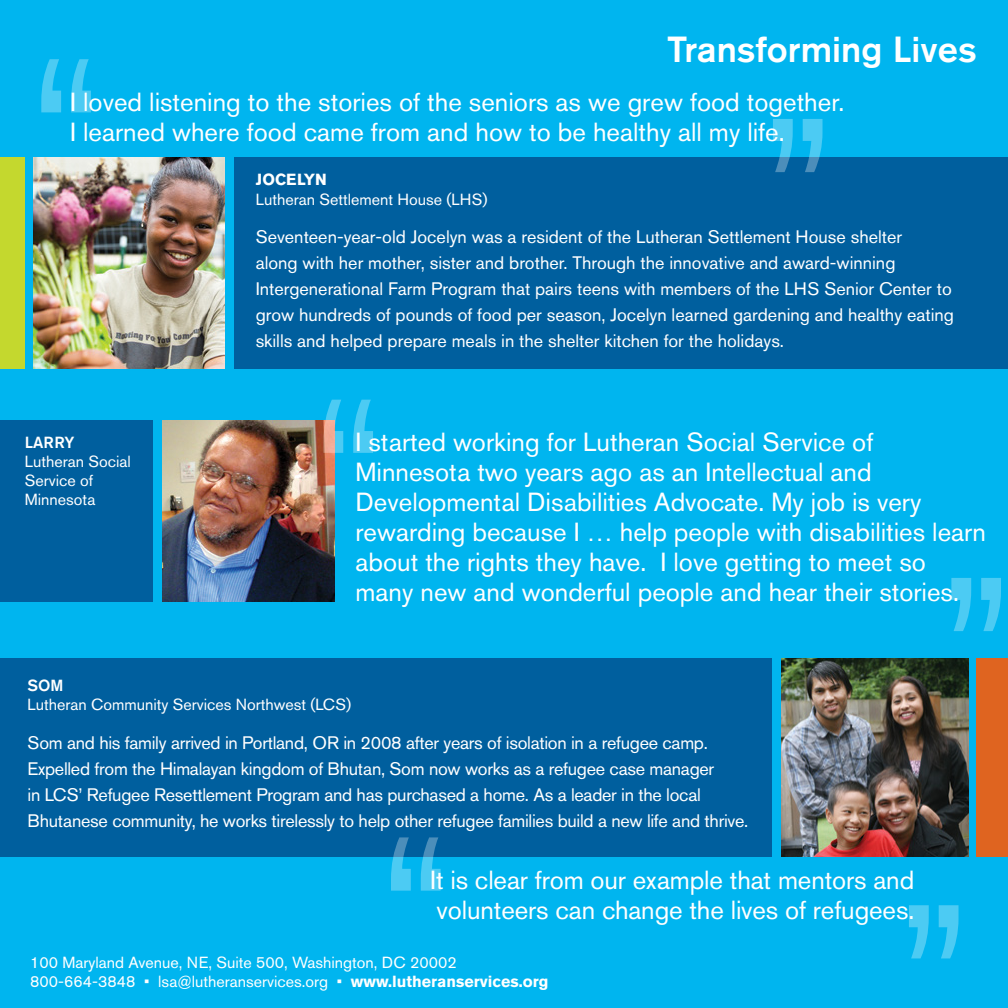
<style>
.page{position:relative;width:1008px;height:1008px;background:#00b5ef}
.page>*{position:absolute;margin:0;border:0;box-sizing:border-box;transform-origin:0 0}
.t1{font:200px "Akzidenz Grotesk BE";color:#fff}
.t2{font:500 36px "Akzidenz Grotesk BE";color:#fff}
.t3{font:26px/30px "Akzidenz Grotesk BE";color:#fff}
.t4{font:18px/26px "Akzidenz Grotesk BE";color:#fff}
.t5{font:16px/19.2px "Akzidenz Grotesk BE";color:#fff}
.t6{font:500 16px "Akzidenz Grotesk BE";color:#fff}
.t7{font:700 16px "Akzidenz Grotesk BE";color:#fff}
.s1{font-weight:700}
</style>
<div class="page">
<img style="left:34px;top:157px;width:191px;height:212px">
<div style="left:0;top:157px;width:24px;height:212px;background:#c4d82e"></div>
<div style="left:235px;top:157px;width:773px;height:212px;background:#005f9e"></div>
<img style="left:781px;top:658px;width:187px;height:198px">
<div style="left:977px;top:658px;width:31px;height:198px;background:#df6420"></div>
<div style="left:0;top:658px;width:772px;height:198px;background:#005f9e"></div>
<div style="left:0;top:420px;width:153px;height:181px;background:#005f9e"></div>
<img style="left:163px;top:420px;width:172px;height:181px">
<h2 class="t2" style="left:667px;top:27px;width:311px">Transforming Lives</h2>
<h1 class="t1" style="left:29px;top:12px;width:77px">“</h1>
<h3 class="t3" style="left:70px;top:86px;width:776px">I loved listening to the stories of the seniors as we grew food together.<br>I learned where food came from and how to be healthy all my life.</h3>
<h1 class="t1" style="left:760px;top:72px;width:76px">”</h1>
<p class="t7" style="left:256px;top:171px;width:73px">JOCELYN</p>
<p class="t5" style="left:256px;top:189px;width:233px">Lutheran Settlement House (LHS)</p>
<p class="t6" style="left:25px;top:432px;width:51px">LARRY</p>
<p class="t5" style="left:25px;top:451px;width:108px">Lutheran Social<br>Service of<br>Minnesota</p>
<p class="t4" style="left:256px;top:223px;width:700px">Seventeen-year-old Jocelyn was a resident of the Lutheran Settlement House shelter<br>along with her mother, sister and brother. Through the innovative and award-winning Intergenerational Farm Program that pairs teens with members of the LHS Senior Center to grow hundreds of pounds of food per season, Jocelyn learned gardening and healthy eating skills and helped prepare meals in the shelter kitchen for the holidays.</p>
<h1 class="t1" style="left:311px;top:352px;width:76px">“</h1>
<p class="t3" style="left:355px;top:427px;width:632px">I started working for Lutheran Social Service of Minnesota two years ago as an Intellectual and Developmental Disabilities Advocate. My job is very rewarding because I … help people with disabilities learn about the rights they have. I love getting to meet so many new and wonderful people and hear their stories.</p>
<h1 class="t1" style="left:939px;top:531px;width:76px">”</h1>
<p class="t6" style="left:28px;top:675px;width:37px">SOM</p>
<p class="t5" style="left:28px;top:695px;width:325px">Lutheran Community Services Northwest (LCS)</p>
<p class="t4" style="left:28px;top:730px;width:722px">Som and his family arrived in Portland, OR in 2008 after years of isolation in a refugee camp.<br>Expelled from the Himalayan kingdom of Bhutan, Som now works as a refugee case manager<br>in LCS’ Refugee Resettlement Program and has purchased a home. As a leader in the local Bhutanese community, he works tirelessly to help other refugee families build a new life and thrive.</p>
<h1 class="t1" style="left:378px;top:790px;width:76px">“</h1>
<h3 class="t3" style="left:430px;top:865px;width:486px">It is clear from our example that mentors and volunteers can change the lives of refugees.</h3>
<h1 class="t1" style="left:896px;top:858px;width:76px">”</h1>
<p class="t5" style="left:30px;top:952px;width:520px">100 Maryland Avenue, NE, Suite 500, Washington, DC 20002<br>800-664-3848 • lsa@lutheranservices.org • <span class="s1">www.lutheranservices.org</span></p>
</div>
